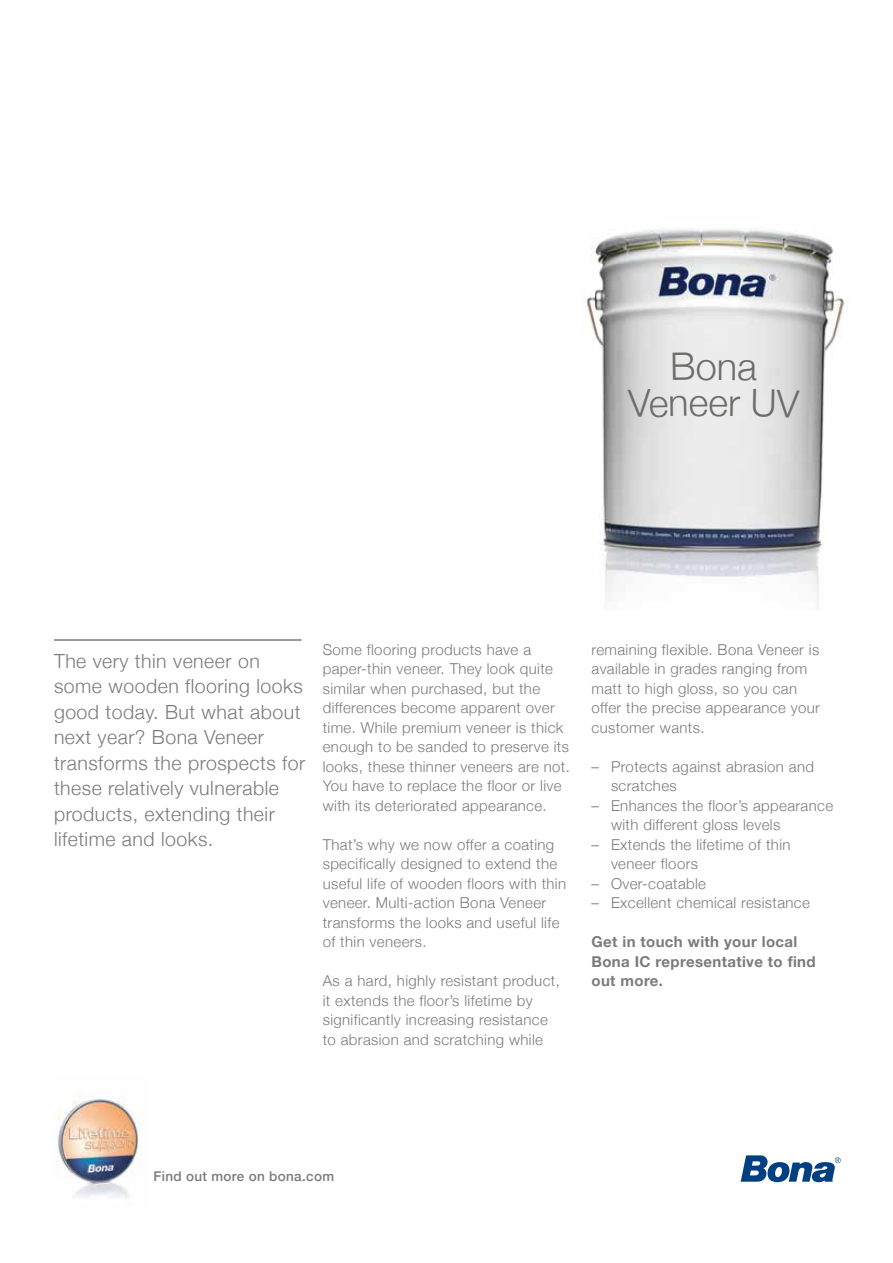
<style>
.page{position:relative;width:893px;height:1263px;background:#fff}
.page>*{position:absolute;margin:0;border:0;box-sizing:border-box;transform-origin:0 0}
.t1{font:300 37.95px "Helvetica Neue";color:#6d6d6c}
.t2{font:300 37.8px "Helvetica Neue";color:#6d6d6c}
.t3{font:300 19.5px/25.5px "Helvetica Neue";letter-spacing:.025em;color:#7c7b7b}
.t4{font:300 15px/19.5px "Helvetica Neue";letter-spacing:.025em;color:#7c7b7b}
.t5{font:700 15px/19.5px "Helvetica Neue";letter-spacing:.025em;color:#7c7b7b}
.t6{font:500 13.5px "Helvetica Neue";letter-spacing:.025em;color:#7c7b7b}
</style>
<div class="page">
<svg style="left:741px;top:1155px;width:100px;height:27px"></svg>
<img style="left:56px;top:1098px;width:86px;height:100px">
<hr style="left:54px;top:639px;width:247px;height:2px;background:#7c7b7b">
<img style="left:582px;top:229px;width:266px;height:372px">
<svg style="left:673px;top:353px;width:21px;height:27px"></svg>
<svg style="left:738px;top:360px;width:19px;height:21px"></svg>
<svg style="left:628px;top:390px;width:59px;height:27px;background:#dfdfdf"></svg>
<svg style="left:730px;top:389px;width:70px;height:28px;background:#e2e2e2"></svg>
<h1 class="t1" style="left:696px;top:336px;width:43px">on</h1>
<h2 class="t2" style="left:689px;top:372px;width:41px">ee</h2>
<h3 class="t3" style="left:54px;top:646px;width:253px">The very thin veneer on some wooden flooring looks good today. But what about next year? Bona Veneer transforms the prospects for these relatively vulnerable products, extending their lifetime and looks.</h3>
<p class="t4" style="left:323px;top:638px;width:249px">Some flooring products have a paper-thin veneer. They look quite similar when purchased, but the differences become apparent over time. While premium veneer is thick enough to be sanded to preserve its looks, these thinner veneers are not.<br>You have to replace the floor or live with its deteriorated appearance.</p>
<p class="t4" style="left:323px;top:833px;width:245px">That’s why we now offer a coating specifically designed to extend the useful life of wooden floors with thin veneer. Multi-action Bona Veneer transforms the looks and useful life of thin veneers.</p>
<p class="t4" style="left:323px;top:970px;width:239px">As a hard, highly resistant product, it extends the floor’s lifetime by significantly increasing resistance to abrasion and scratching while</p>
<p class="t4" style="left:591px;top:638px;width:230px">remaining flexible. Bona Veneer is available in grades ranging from matt to high gloss, so you can offer the precise appearance your customer wants.</p>
<p class="t4" style="left:611px;top:755px;width:205px;text-indent:-19px">– Protects against abrasion and scratches</p>
<p class="t4" style="left:611px;top:794px;width:224px;text-indent:-19px">– Enhances the floor’s appearance with different gloss levels</p>
<p class="t4" style="left:611px;top:833px;width:181px;text-indent:-19px">– Extends the lifetime of thin veneer floors</p>
<p class="t4" style="left:591px;top:872px;width:116px">– Over-coatable</p>
<p class="t4" style="left:591px;top:892px;width:220px">– Excellent chemical resistance</p>
<p class="t5" style="left:591px;top:932px;width:226px">Get in touch with your local<br>Bona IC representative to find out more.</p>
<p class="t6" style="left:153px;top:1165px;width:182px">Find out more on bona.com</p>
</div>
